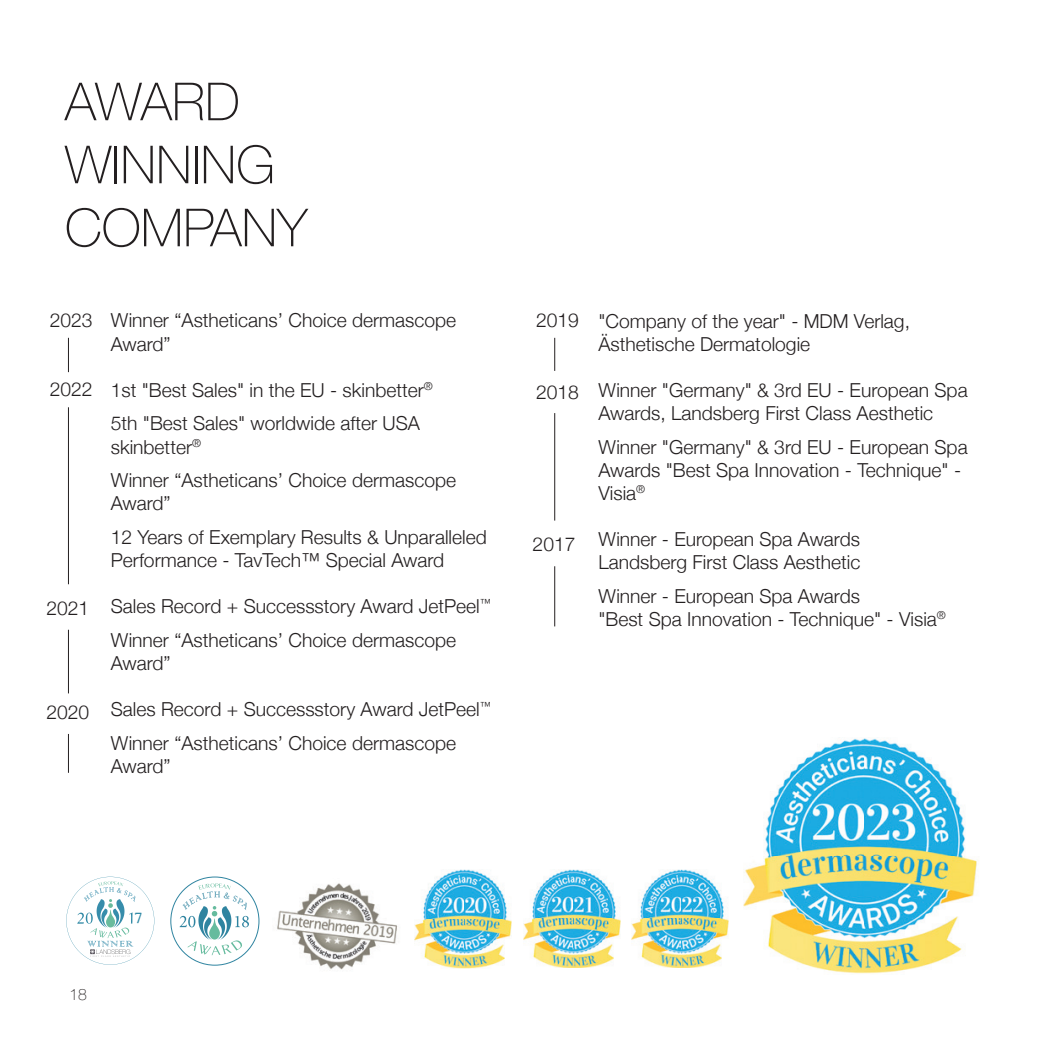
<style>
.page{position:relative;width:1042px;height:1042px;background:#fff}
.page>*{position:absolute;margin:0;border:0;box-sizing:border-box;transform-origin:0 0}
.t1{font:100 52.5px/63px "Helvetica Neue";color:#231f20}
.t2{font:300 19.25px/23.1px "Helvetica Neue";color:#231f20}
.t3{font:16.62px "Courier";color:#318aa6}
.t4{font:100 15.75px "Helvetica Neue";color:#231f20}
</style>
<div class="page">
<img style="left:277px;top:883px;width:121px;height:87px">
<img style="left:743px;top:738px;width:234px;height:236px">
<svg style="left:66px;top:876px;width:88px;height:88px"></svg>
<svg style="left:180px;top:883px;width:69px;height:72px"></svg>
<img style="left:631px;top:869px;width:98px;height:99px">
<img style="left:523px;top:869px;width:98px;height:99px">
<img style="left:414px;top:869px;width:98px;height:99px">
<hr style="left:68px;top:338px;width:1px;height:34px;background:#231f20">
<hr style="left:68px;top:630px;width:1px;height:63px;background:#231f20">
<hr style="left:554px;top:338px;width:1px;height:33px;background:#231f20">
<hr style="left:554px;top:566px;width:1px;height:60px;background:#231f20">
<hr style="left:68px;top:407px;width:1px;height:177px;background:#231f20">
<hr style="left:68px;top:734px;width:1px;height:39px;background:#231f20">
<hr style="left:554px;top:413px;width:1px;height:107px;background:#231f20">
<h1 class="t1" style="left:65px;top:68px;width:244px">AWARD<br>WINNING<br>COMPANY</h1>
<p class="t2" style="left:50px;top:308px;width:44px">2023</p>
<p class="t2" style="left:50px;top:376px;width:44px">2022</p>
<p class="t2" style="left:46px;top:595px;width:44px">2021</p>
<p class="t2" style="left:46px;top:699px;width:44px">2020</p>
<p class="t2" style="left:111px;top:308px;width:347px">Winner “Astheticans’ Choice dermascope<br>Award”</p>
<p class="t2" style="left:111px;top:372px;width:323px;line-height:33.6px">1st "Best Sales" in the EU - skinbetter<sup>®<br></sup>5th "Best Sales" worldwide after USA</p>
<p class="t2" style="left:111px;top:428px;width:347px;line-height:33.6px">skinbetter<sup>®<br></sup>Winner “Astheticans’ Choice dermascope</p>
<p class="t2" style="left:111px;top:485px;width:377px;line-height:33.6px">Award”<br>12 Years of Exemplary Results &amp; Unparalleled</p>
<p class="t2" style="left:111px;top:547px;width:335px">Performance - TavTech™ Special Award</p>
<p class="t2" style="left:111px;top:588px;width:382px;line-height:33.6px">Sales Record + Successstory Award JetPeel<sup>™<br></sup>Winner “Astheticans’ Choice dermascope</p>
<p class="t2" style="left:111px;top:650px;width:61px">Award”</p>
<p class="t2" style="left:111px;top:691px;width:382px;line-height:33.6px">Sales Record + Successstory Award JetPeel<sup>™<br></sup>Winner “Astheticans’ Choice dermascope</p>
<p class="t2" style="left:111px;top:753px;width:61px">Award”</p>
<p class="t2" style="left:536px;top:308px;width:44px">2019</p>
<p class="t2" style="left:536px;top:380px;width:44px">2018</p>
<p class="t2" style="left:532px;top:531px;width:44px">2017</p>
<p class="t2" style="left:598px;top:308px;width:313px">"Company of the year" - MDM Verlag,<br>Ästhetische Dermatologie</p>
<p class="t2" style="left:598px;top:377px;width:371px">Winner "Germany" &amp; 3rd EU - European Spa<br>Awards, Landsberg First Class Aesthetic</p>
<p class="t2" style="left:598px;top:434px;width:371px">Winner "Germany" &amp; 3rd EU - European Spa<br>Awards "Best Spa Innovation - Technique" -<br>Visia<sup>®</sup></p>
<p class="t2" style="left:598px;top:526px;width:264px">Winner - European Spa Awards<br>Landsberg First Class Aesthetic</p>
<p class="t2" style="left:598px;top:583px;width:349px">Winner - European Spa Awards<br>"Best Spa Innovation - Technique" - Visia<sup>®</sup></p>
<p class="t4" style="left:69px;top:982px;width:19px">18</p>
<p class="t3" style="left:133px;top:905px;width:11px">7</p>
</div>
